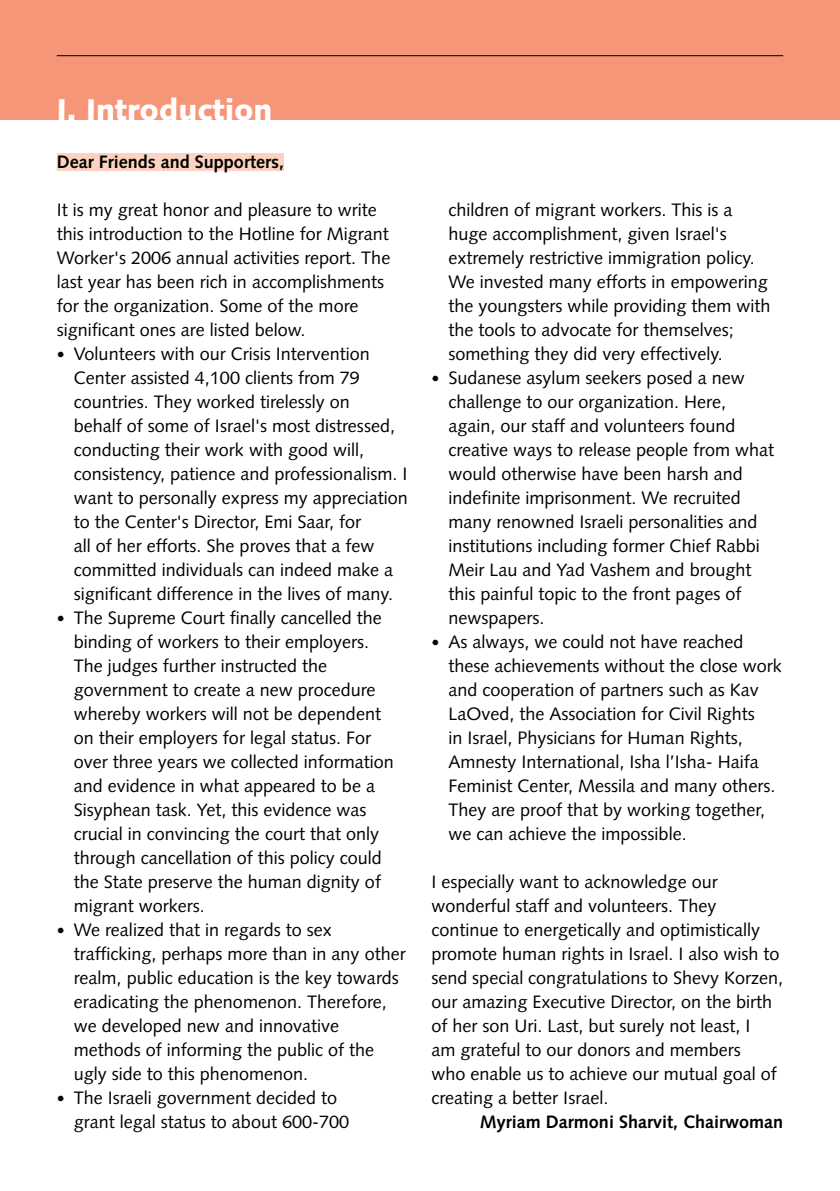
<style>
.page{position:relative;width:840px;height:1191px;background:#fff}
.page>*{position:absolute;margin:0;border:0;box-sizing:border-box;transform-origin:0 0}
.t1{font:900 30px "Syntax";color:#fff}
.t2{font:18px/24px "Syntax";color:#000}
.t3{font:700 18px "Syntax";color:#000}
.t4{font:16px "Syntax";color:#000}
</style>
<div class="page">
<div style="left:0;top:0;width:839px;height:120px;background:#f69679"></div>
<hr style="left:57px;top:55px;width:725px;height:1px;background:#000">
<div style="left:57px;top:153px;width:227px;height:18px;background:#fcd2c1"></div>
<h1 class="t1" style="left:57px;top:92px;width:217px">I. Introduction</h1>
<p class="t3" style="left:57px;top:151px;width:228px">Dear Friends and Supporters,</p>
<p class="t2" style="left:57px;top:198px;width:335px">It is my great honor and pleasure to write this introduction to the Hotline for Migrant Worker's 2006 annual activities report. The last year has been rich in accomplishments for the organization. Some of the more significant ones are listed below.</p>
<p class="t2" style="left:74px;top:342px;width:335px">Volunteers with our Crisis Intervention Center assisted 4,100 clients from 79 countries. They worked tirelessly on<br>behalf of some of Israel's most distressed, conducting their work with good will, consistency, patience and professionalism. I want to personally express my appreciation to the Center's Director, Emi Saar, for<br>all of her efforts. She proves that a few committed individuals can indeed make a significant difference in the lives of many.<br>The Supreme Court finally cancelled the binding of workers to their employers.<br>The judges further instructed the government to create a new procedure whereby workers will not be dependent<br>on their employers for legal status. For over three years we collected information and evidence in what appeared to be a Sisyphean task. Yet, this evidence was crucial in convincing the court that only through cancellation of this policy could the State preserve the human dignity of migrant workers.<br>We realized that in regards to sex trafficking, perhaps more than in any other realm, public education is the key towards eradicating the phenomenon. Therefore, we developed new and innovative methods of informing the public of the ugly side to this phenomenon.<br>The Israeli government decided to<br>grant legal status to about 600-700</p>
<p class="t4" style="left:57px;top:345px;width:9px">•</p>
<p class="t4" style="left:57px;top:609px;width:9px">•</p>
<p class="t4" style="left:57px;top:921px;width:9px">•</p>
<p class="t4" style="left:57px;top:1089px;width:9px">•</p>
<p class="t2" style="left:448px;top:198px;width:335px">children of migrant workers. This is a<br>huge accomplishment, given Israel's extremely restrictive immigration policy.<br>We invested many efforts in empowering the youngsters while providing them with the tools to advocate for themselves; something they did very effectively.<br>Sudanese asylum seekers posed a new challenge to our organization. Here,<br>again, our staff and volunteers found creative ways to release people from what would otherwise have been harsh and indefinite imprisonment. We recruited many renowned Israeli personalities and institutions including former Chief Rabbi Meir Lau and Yad Vashem and brought this painful topic to the front pages of newspapers.<br>As always, we could not have reached these achievements without the close work and cooperation of partners such as Kav LaOved, the Association for Civil Rights<br>in Israel, Physicians for Human Rights, Amnesty International, Isha l’Isha- Haifa Feminist Center, Messila and many others.<br>They are proof that by working together, we can achieve the impossible.</p>
<p class="t2" style="left:431px;top:870px;width:353px">I especially want to acknowledge our wonderful staff and volunteers. They continue to energetically and optimistically promote human rights in Israel. I also wish to send special congratulations to Shevy Korzen, our amazing Executive Director, on the birth of her son Uri. Last, but surely not least, I<br>am grateful to our donors and members<br>who enable us to achieve our mutual goal of creating a better Israel.</p>
<p class="t3" style="left:479px;top:1111px;width:305px">Myriam Darmoni Sharvit, Chairwoman</p>
<p class="t4" style="left:431px;top:369px;width:9px">•</p>
<p class="t4" style="left:431px;top:633px;width:9px">•</p>
</div>
